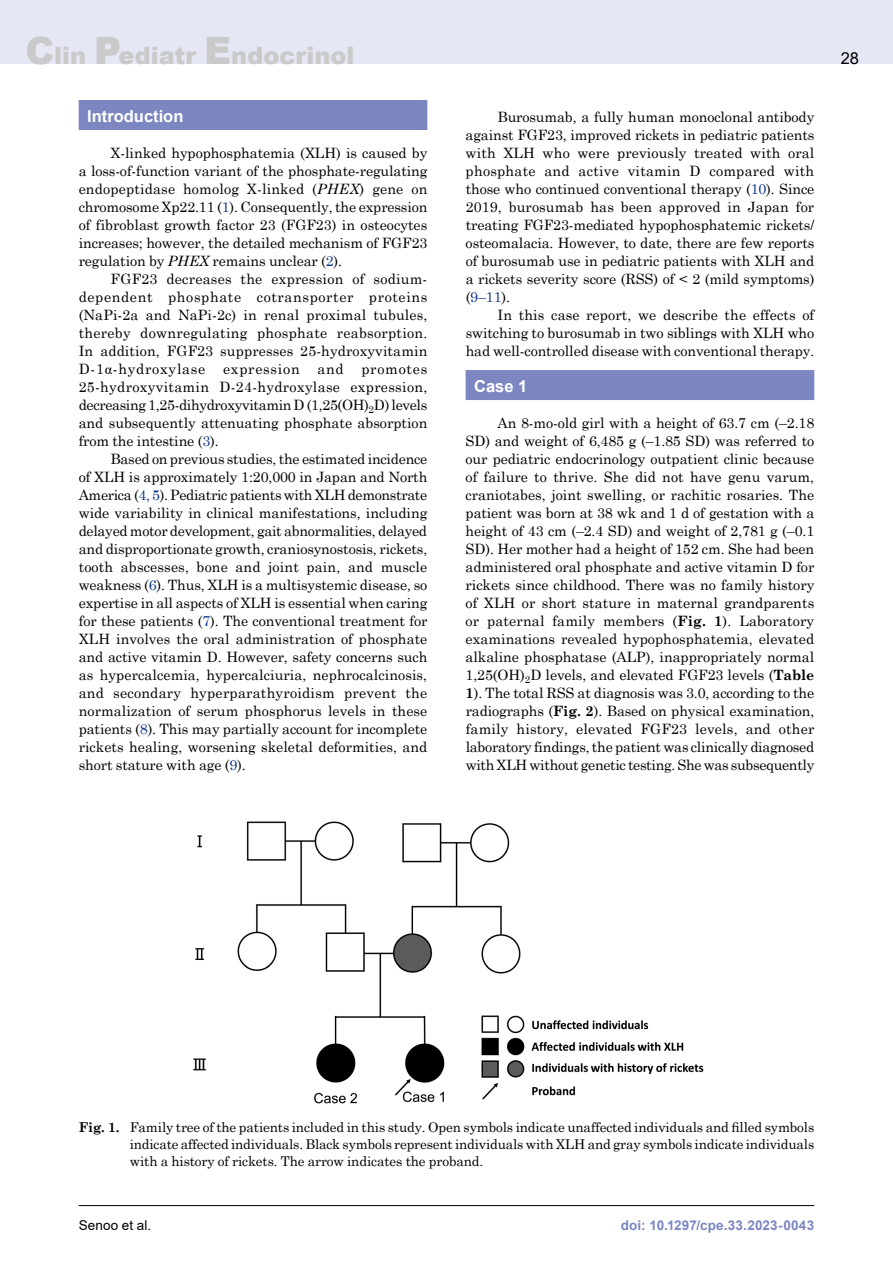
<style>
.page{position:relative;width:893px;height:1263px;background:#fff}
.page>*{position:absolute;margin:0;border:0;box-sizing:border-box;transform-origin:0 0}
.t1{font:900 24px "Arial";color:#c9caca}
.t2{font:700 16.5px "Arial";color:#fff}
.t3{font:16.5px "Arial";color:#000}
.t4{font:14.25px/18px "Century Schoolbook";letter-spacing:-.01em;color:#000;text-align:justify}
.t5{font:13.5px/17.2px "Century Schoolbook";letter-spacing:-.01em;color:#000;text-align:justify}
.t6{font:700 13.5px "Arial";letter-spacing:.015em;color:#7c86c1}
.t7{font:13.5px "Arial";letter-spacing:.01em;color:#000}
.s1{font-size:37.5px}
.s2{font-style:italic}
.s3{color:#0c3388}
.s4{font-family:"Times New Roman"}
.s5{font-weight:700}
</style>
<div class="page">
<div style="left:0;top:0;width:893px;height:64px;background:#e6e7f4"></div>
<hr style="left:79px;top:1205px;width:735px;height:1px;background:#000">
<div style="left:79px;top:100px;width:348px;height:30px;background:#7c86c1"></div>
<div style="left:466px;top:370px;width:348px;height:30px;background:#7c86c1"></div>
<img style="left:193px;top:821px;width:510px;height:282px">
<h1 class="t1" style="left:26px;top:38px;width:330px"><span class="s1">C</span>lin <span class="s1">P</span>ediatr <span class="s1">E</span>ndocrinol</h1>
<p class="t2" style="left:87px;top:104px;width:98px">Introduction</p>
<p class="t4" style="left:79px;top:142px;width:350px;text-indent:32px">X-linked hypophosphatemia (XLH) is caused by a loss-of-function variant of the phosphate-regulating endopeptidase homolog X-linked (<span class="s2">PHEX</span>) gene on chromosome Xp22.11 (<span class="s3">1</span>). Consequently, the expression of fibroblast growth factor 23 (FGF23) in osteocytes increases; however, the detailed mechanism of FGF23 regulation by <span class="s2">PHEX</span> remains unclear (<span class="s3">2</span>).</p>
<p class="t4" style="left:79px;top:268px;width:350px;text-indent:32px">FGF23 decreases the expression of sodium&shy;dependent phosphate cotransporter proteins (NaPi-2a and NaPi-2c) in renal proximal tubules, thereby downregulating phosphate reabsorption.<br>In addition, FGF23 suppresses 25-hydroxyvitamin D-1<span class="s4">α</span>-hydroxylase expression and promotes 25-hydroxyvitamin D-24-hydroxylase expression, decreasing 1,25-dihydroxyvitamin D (1,25(OH)<sub>2</sub>D) levels and subsequently attenuating phosphate absorption from the intestine (<span class="s3">3</span>).</p>
<p class="t4" style="left:79px;top:448px;width:350px;text-indent:32px">Based on previous studies, the estimated incidence of XLH is approximately 1:20,000 in Japan and North America (<span class="s3">4, 5</span>). Pediatric patients with XLH demonstrate wide variability in clinical manifestations, including delayed motor development, gait abnormalities, delayed and disproportionate growth, craniosynostosis, rickets, tooth abscesses, bone and joint pain, and muscle weakness (<span class="s3">6</span>). Thus, XLH is a multisystemic disease, so expertise in all aspects of XLH is essential when caring for these patients (<span class="s3">7</span>). The conventional treatment for XLH involves the oral administration of phosphate and active vitamin D. However, safety concerns such as hypercalcemia, hypercalciuria, nephrocalcinosis, and secondary hyperparathyroidism prevent the normalization of serum phosphorus levels in these patients (<span class="s3">8</span>). This may partially account for incomplete rickets healing, worsening skeletal deformities, and short stature with age (<span class="s3">9</span>).</p>
<p class="t4" style="left:466px;top:106px;width:350px;text-indent:32px">Burosumab, a fully human monoclonal antibody against FGF23, improved rickets in pediatric patients with XLH who were previously treated with oral phosphate and active vitamin D compared with those who continued conventional therapy (<span class="s3">10</span>). Since 2019, burosumab has been approved in Japan for treating FGF23-mediated hypophosphatemic rickets/ osteomalacia. However, to date, there are few reports of burosumab use in pediatric patients with XLH and a rickets severity score (RSS) of &lt; 2 (mild symptoms) (<span class="s3">9–11</span>).</p>
<p class="t4" style="left:466px;top:304px;width:350px;text-indent:32px">In this case report, we describe the effects of switching to burosumab in two siblings with XLH who had well-controlled disease with conventional therapy.</p>
<p class="t2" style="left:474px;top:374px;width:55px">Case 1</p>
<p class="t4" style="left:466px;top:412px;width:350px;text-indent:32px">An 8-mo-old girl with a height of 63.7 cm (–2.18<br>SD) and weight of 6,485 g (–1.85 SD) was referred to our pediatric endocrinology outpatient clinic because of failure to thrive. She did not have genu varum, craniotabes, joint swelling, or rachitic rosaries. The patient was born at 38 wk and 1 d of gestation with a height of 43 cm (–2.4 SD) and weight of 2,781 g (–0.1<br>SD). Her mother had a height of 152 cm. She had been administered oral phosphate and active vitamin D for rickets since childhood. There was no family history of XLH or short stature in maternal grandparents or paternal family members (<span class="s5">Fig. 1</span>). Laboratory examinations revealed hypophosphatemia, elevated alkaline phosphatase (ALP), inappropriately normal 1,25(OH)<sub>2</sub>D levels, and elevated FGF23 levels (<span class="s5">Table 1</span>). The total RSS at diagnosis was 3.0, according to the radiographs (<span class="s5">Fig. 2</span>). Based on physical examination, family history, elevated FGF23 levels, and other laboratory findings, the patient was clinically diagnosed with XLH without genetic testing. She was subsequently</p>
<p class="t3" style="left:841px;top:47px;width:20px">28</p>
<p class="t5" style="left:130px;top:1117px;width:686px;text-indent:-51px"><span class="s5">Fig. 1.</span> Family tree of the patients included in this study. Open symbols indicate unaffected individuals and filled symbols indicate affected individuals. Black symbols represent individuals with XLH and gray symbols indicate individuals with a history of rickets. The arrow indicates the proband.</p>
<p class="t7" style="left:79px;top:1216px;width:74px">Senoo et al.</p>
<p class="t6" style="left:621px;top:1216px;width:195px">doi: 10.1297/cpe.33.2023-0043</p>
</div>
